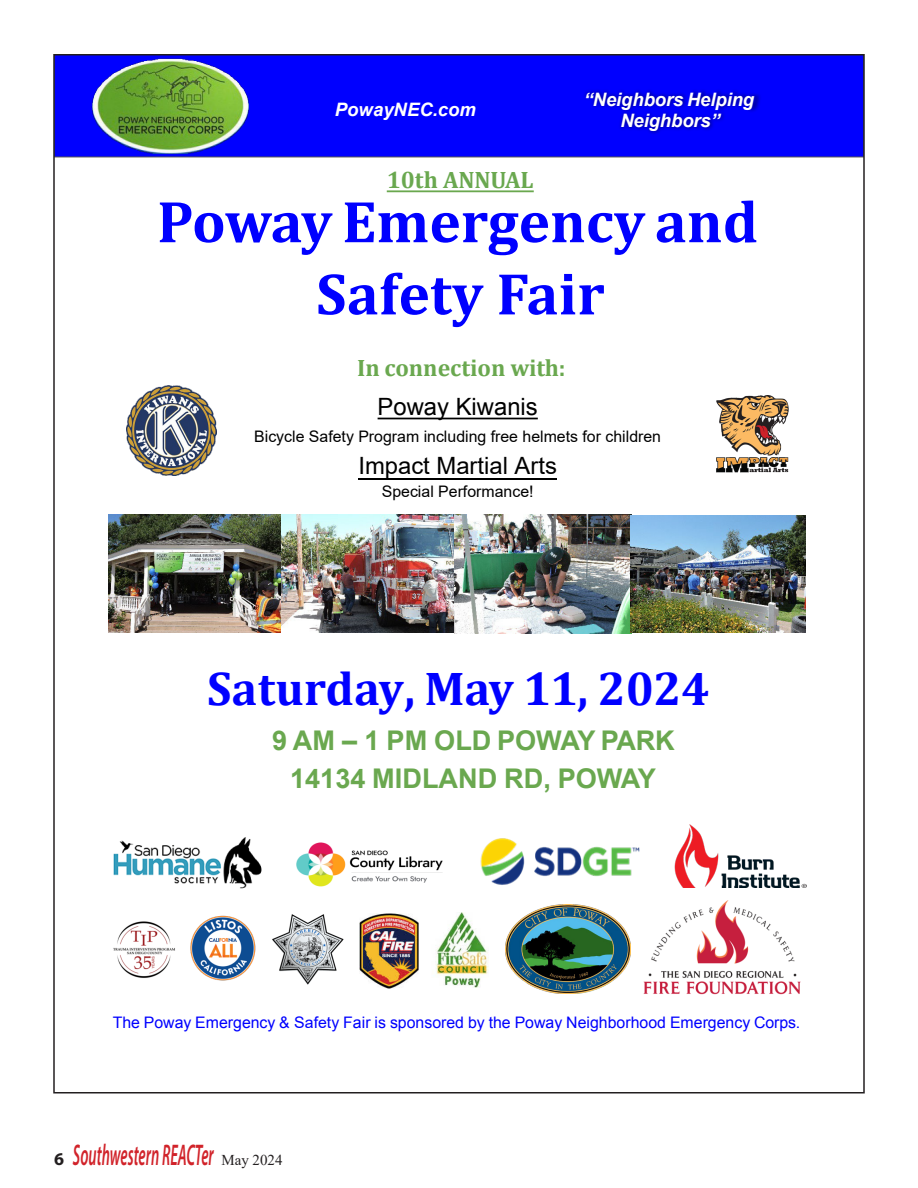
<style>
.page{position:relative;width:918px;height:1188px;background:#fff}
.page>*{position:absolute;margin:0;border:0;box-sizing:border-box;transform-origin:0 0}
.t1{font:700 59.55px/72.2px "Cambria";letter-spacing:-.005em;color:#00f;text-align:center}
.t2{font:700 47.7px "Cambria";letter-spacing:-.005em;color:#00f}
.t3{font:italic 600 30px "Myriad Pro";color:#d1232a;scale:.5 1}
.t4{font:700 27.15px/37.7px "Arial";color:#6aa84f;text-align:center}
.t5{font:700 23.85px/39.2px "Cambria";color:#6aa84f;text-align:center}
.t6{font:23.85px "Arial";color:#000}
.t7{font:italic 700 18.6px/21.3px "Arial";letter-spacing:-.005em;color:#fff;text-align:center}
.t8{font:15.9px "Arial";color:#00f}
.t9{font:15.9px "Arial";color:#000}
.s1{font-family:"Arial";font-weight:400;color:#000}
.s2{font-weight:700;font-style:normal;font-size:18px;color:#231f20}
.s3{font-family:"Times New Roman";font-weight:400;font-style:normal;font-size:15px;color:#231f20}
</style>
<div class="page">
<div style="left:54px;top:55px;width:810px;height:102px;background:#00f"></div>
<img style="left:91px;top:58px;width:158px;height:96px">
<img style="left:584px;top:90px;width:176px;height:44px">
<img style="left:272px;top:914px;width:72px;height:71px">
<img style="left:109px;top:514px;width:173px;height:118px">
<img style="left:282px;top:514px;width:176px;height:118px">
<img style="left:454px;top:515px;width:352px;height:118px">
<img style="left:127px;top:386px;width:90px;height:90px">
<img style="left:113px;top:837px;width:149px;height:52px">
<img style="left:480px;top:838px;width:160px;height:47px">
<img style="left:296px;top:842px;width:147px;height:45px">
<img style="left:674px;top:824px;width:132px;height:64px">
<img style="left:644px;top:900px;width:157px;height:95px">
<img style="left:190px;top:915px;width:66px;height:66px">
<img style="left:113px;top:921px;width:62px;height:57px">
<img style="left:436px;top:913px;width:53px;height:74px">
<img style="left:360px;top:913px;width:58px;height:76px">
<img style="left:716px;top:395px;width:73px;height:78px">
<img style="left:506px;top:904px;width:125px;height:90px">
<hr style="left:378px;top:418px;width:160px;height:1px;background:#000">
<hr style="left:358px;top:478px;width:199px;height:1px;background:#000">
<hr style="left:387px;top:190px;width:147px;height:2px;background:#6aa84f">
<p class="t7" style="left:335px;top:99px;width:143px">PowayNEC.com</p>
<p class="t7" style="left:584px;top:90px;width:172px">“Neighbors Helping<br>Neighbors”</p>
<p class="t5" style="left:387px;top:159px;width:148px">10th ANNUAL</p>
<p class="t1" style="left:157px;top:184px;width:603px">Poway Emergency and<br>Safety Fair</p>
<p class="t5" style="left:357px;top:347px;width:210px">In connection with:<br><span class="s1">Poway Kiwanis</span></p>
<p class="t9" style="left:254px;top:425px;width:408px">Bicycle Safety Program including free helmets for children</p>
<p class="t6" style="left:358px;top:450px;width:200px">Impact Martial Arts</p>
<p class="t9" style="left:382px;top:481px;width:153px">Special Performance!</p>
<p class="t2" style="left:207px;top:655px;width:504px">Saturday, May 11, 2024</p>
<p class="t4" style="left:272px;top:723px;width:404px">9 AM – 1 PM OLD POWAY PARK<br>14134 MIDLAND RD, POWAY</p>
<p class="t8" style="left:113px;top:1012px;width:689px">The Poway Emergency &amp; Safety Fair is sponsored by the Poway Neighborhood Emergency Corps.</p>
<h3 class="t3" style="left:54px;top:1136px;width:459px"><span class="s2">6</span> Southwestern REACTer <span class="s3">May 2024</span></h3>
</div>
